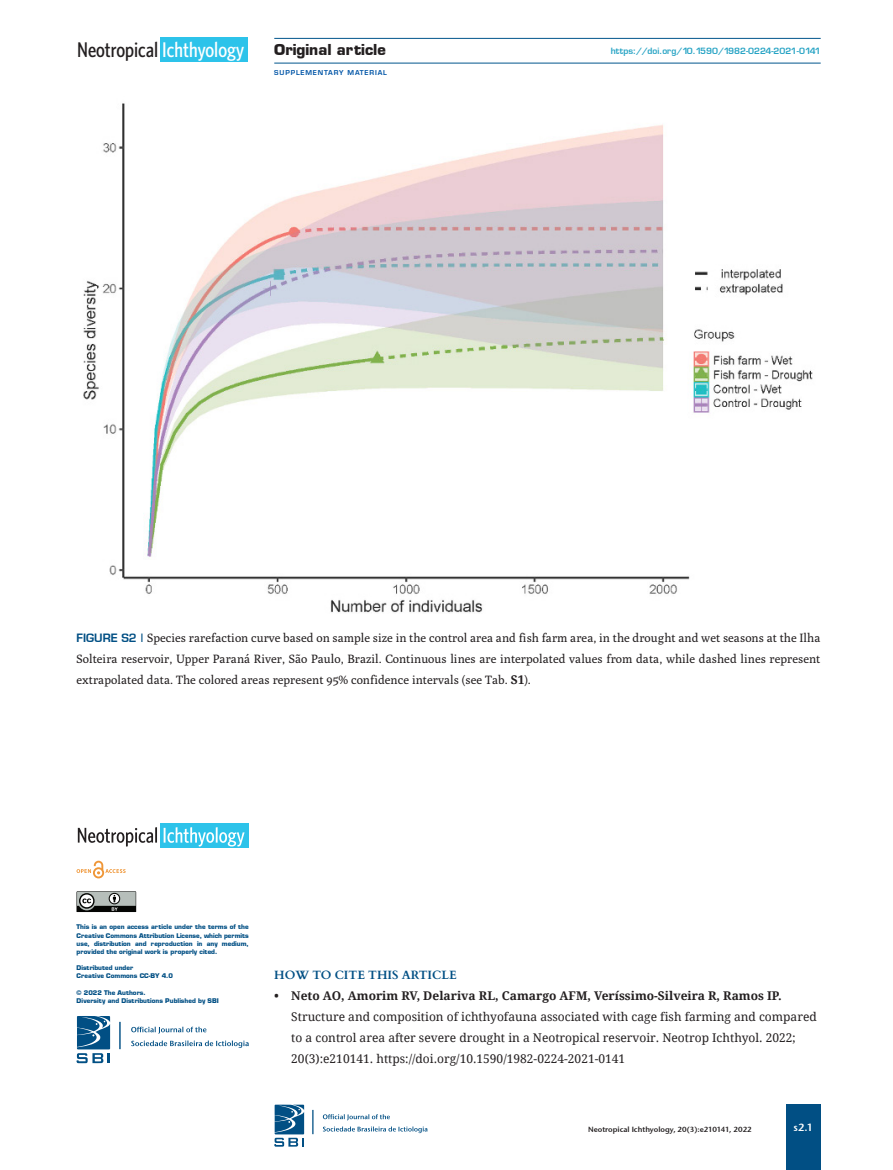
<style>
.page{position:relative;width:893px;height:1170px;background:#fff}
.page>*{position:absolute;margin:0;border:0;box-sizing:border-box;transform-origin:0 0}
.t1{font:500 21.3px "Whitney Condensed";color:#231f20}
.t2{font:700 15.75px "Eugenio";color:#231f20}
.Corpo{font:12px/21px "Poly";color:#231f20;text-align:justify}
.t3{font:12px/21px "Droid Serif";color:#231f20}
._00_Subtitulos{font:700 12px "Cardo";color:#014f84}
.t4{font:10.5px "Stone Sans Sem ITCTT Semi";color:#fff}
.t5{font:9px "Eugenio Medium Normal";color:#26a3c4}
.t6{font:7.5px "Stone Sans Sem ITCTT Semi";color:#231f20}
.t7{font:7.05px "Eugenio Medium Normal";letter-spacing:.12em;color:#0155a7}
.t8{font:700 6.75px/8.1px "Eugenio";color:#014f84;text-align:justify}
.s1{color:#fff}
.s2{font-family:"Eugenio Medium Normal";color:#014f84}
.s3{font-family:"Droid Serif";font-weight:700}
.s4{font-weight:700}
</style>
<div class="page">
<div style="left:786px;top:1104px;width:35px;height:65px;background:#014f84"></div>
<hr style="left:274px;top:63px;width:547px;height:1px;background:#01558c">
<hr style="left:274px;top:38px;width:547px;height:1px;background:#01558c">
<svg style="left:323px;top:1126px;width:104px;height:6px"></svg>
<svg style="left:323px;top:1114px;width:67px;height:6px"></svg>
<svg style="left:312px;top:1109px;width:1px;height:25px"></svg>
<svg style="left:274px;top:1104px;width:30px;height:42px"></svg>
<div style="left:160px;top:37px;width:88px;height:25px;background:#2dc3ea"></div>
<img style="left:83px;top:103px;width:730px;height:510px">
<svg style="left:131px;top:1040px;width:118px;height:7px"></svg>
<svg style="left:131px;top:1026px;width:75px;height:7px"></svg>
<hr style="left:119px;top:1021px;width:2px;height:28px;background:#014f84">
<svg style="left:76px;top:1016px;width:34px;height:47px"></svg>
<div style="left:160px;top:823px;width:89px;height:24px;background:#2dc3ea"></div>
<svg style="left:164px;top:827px;width:81px;height:19px"></svg>
<svg style="left:78px;top:827px;width:79px;height:19px"></svg>
<svg style="left:77px;top:860px;width:49px;height:18px"></svg>
<svg style="left:77px;top:891px;width:59px;height:20px"></svg>
<h1 class="t1" style="left:77px;top:37px;width:169px">Neotropical <span class="s1">Ichthyology</span></h1>
<h2 class="t2" style="left:274px;top:40px;width:113px">Original article</h2>
<p class="t7" style="left:274px;top:68px;width:114px">SUPPLEMENTARY MATERIAL</p>
<p class="t5" style="left:611px;top:45px;width:211px">https://doi.org/10.1590/1982-0224-2021-0141</p>
<p class="Corpo" style="left:77px;top:627px;width:745px"><span class="s2">FIGURE S2 |</span> Species rarefaction curve based on sample size in the control area and fish farm area, in the drought and wet seasons at the Ilha Solteira reservoir, Upper Paraná River, São Paulo, Brazil. Continuous lines are interpolated values from data, while dashed lines represent extrapolated data. The colored areas represent 95% confidence intervals (see Tab. <span class="s3">S1</span>).</p>
<p class="t8" style="left:77px;top:923px;width:174px">This is an open access article under the terms of the Creative Commons Attribution License, which permits use, distribution and reproduction in any medium, provided the original work is properly cited.</p>
<p class="t8" style="left:77px;top:963px;width:58px">Distributed under</p>
<p class="t8" style="left:77px;top:971px;width:98px">Creative Commons CC-BY 4.0</p>
<p class="t8" style="left:77px;top:989px;width:71px">© 2022 The Authors.</p>
<p class="t8" style="left:77px;top:997px;width:144px">Diversity and Distributions Published by SBI</p>
<p class="_00_Subtitulos" style="left:274px;top:964px;width:184px">HOW TO CITE THIS ARTICLE</p>
<p class="t3" style="left:291px;top:984px;width:527px;text-indent:-17px"><span class="s4">• Neto AO, Amorim RV, Delariva RL, Camargo AFM, Veríssimo-Silveira R, Ramos IP.<br></span>Structure and composition of ichthyofauna associated with cage fish farming and compared to a control area after severe drought in a Neotropical reservoir. Neotrop Ichthyol. 2022; 20(3):e210141. https://doi.org/10.1590/1982-0224-2021-0141</p>
<p class="t6" style="left:588px;top:1124px;width:165px">Neotropical Ichthyology, 20(3):e210141, 2022</p>
<p class="t4" style="left:794px;top:1121px;width:21px">s2.1</p>
</div>
